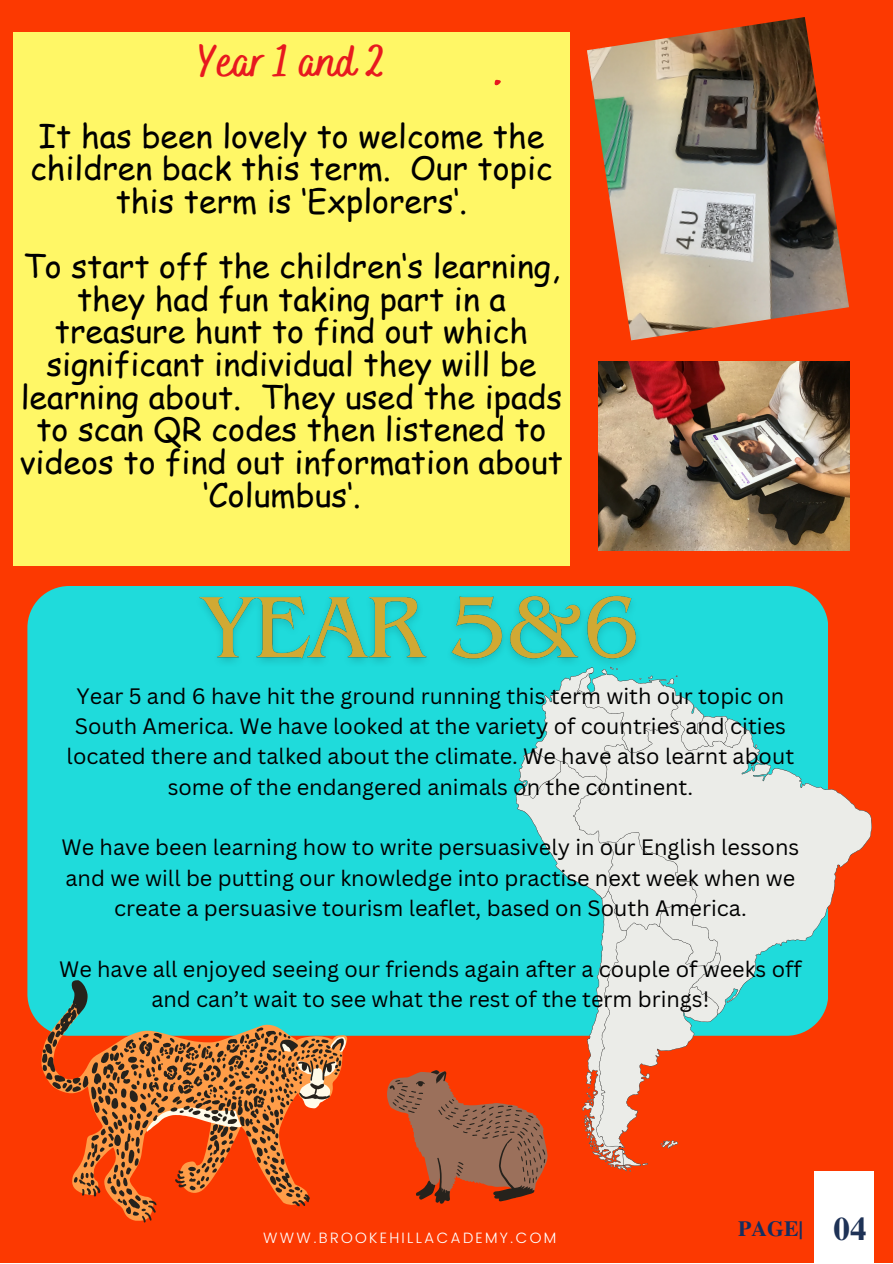
<style>
.page{position:relative;width:893px;height:1264px;background:#fff}
.page>*{position:absolute;margin:0;border:0;box-sizing:border-box;transform-origin:0 0}
.t1{font:700 45.75px "Bakerie Smooth";color:#e7191f}
.t2{font:700 32.85px "Te X Gyre Termes";color:#1e3256}
.t3{font:32.25px/32.5px "Comic Sans MS";color:#000;text-align:center}
.t4{font:21.75px/30.3px "Canva Sans";color:#000;text-align:center}
.t5{font:700 21.75px "Te X Gyre Termes";color:#142e60}
.t6{font:300 15px "Poppins";letter-spacing:.15em;color:#fff}
</style>
<div class="page">
<div style="left:0;top:0;width:892px;height:1262px;background:#fc3901"></div>
<div style="left:814px;top:1171px;width:59px;height:91px;background:#fff"></div>
<div style="left:13px;top:32px;width:556px;height:533px;background:#fff766"></div>
<div style="left:27px;top:586px;width:801px;height:449px;background:#1fdbdb"></div>
<img style="left:598px;top:361px;width:251px;height:189px">
<img style="left:587px;top:17px;width:262px;height:323px">
<svg style="left:515px;top:666px;width:356px;height:505px"></svg>
<svg style="left:387px;top:1069px;width:160px;height:134px"></svg>
<svg style="left:42px;top:980px;width:302px;height:242px"></svg>
<img style="left:187px;top:586px;width:461px;height:99px">
<svg style="left:494px;top:79px;width:7px;height:7px"></svg>
<p class="t1" style="left:197px;top:34px;width:191px">Year 1 and 2</p>
<p class="t3" style="left:30px;top:118px;width:523px">It has been lovely to welcome the children back this term. Our topic this term is ‘Explorers‘.</p>
<p class="t3" style="left:20px;top:249px;width:544px">To start off the children‘s learning, they had fun taking part in a treasure hunt to find out which significant individual they will be learning about. They used the ipads to scan QR codes then listened to videos to find out information about ‘Columbus‘.</p>
<p class="t4" style="left:67px;top:680px;width:729px">Year 5 and 6 have hit the ground running this term with our topic on South America. We have looked at the variety of countries and cities located there and talked about the climate. We have also learnt about some of the endangered animals on the continent.</p>
<p class="t4" style="left:62px;top:831px;width:739px">We have been learning how to write persuasively in our English lessons and we will be putting our knowledge into practise next week when we create a persuasive tourism leaflet, based on South America.</p>
<p class="t4" style="left:59px;top:952px;width:744px">We have all enjoyed seeing our friends again after a couple of weeks off and can’t wait to see what the rest of the term brings!</p>
<p class="t6" style="left:263px;top:1229px;width:294px">WWW.BROOKEHILLACADEMY.COM</p>
<p class="t5" style="left:738px;top:1211px;width:67px">PAGE|</p>
<p class="t2" style="left:833px;top:1203px;width:34px">04</p>
</div>
